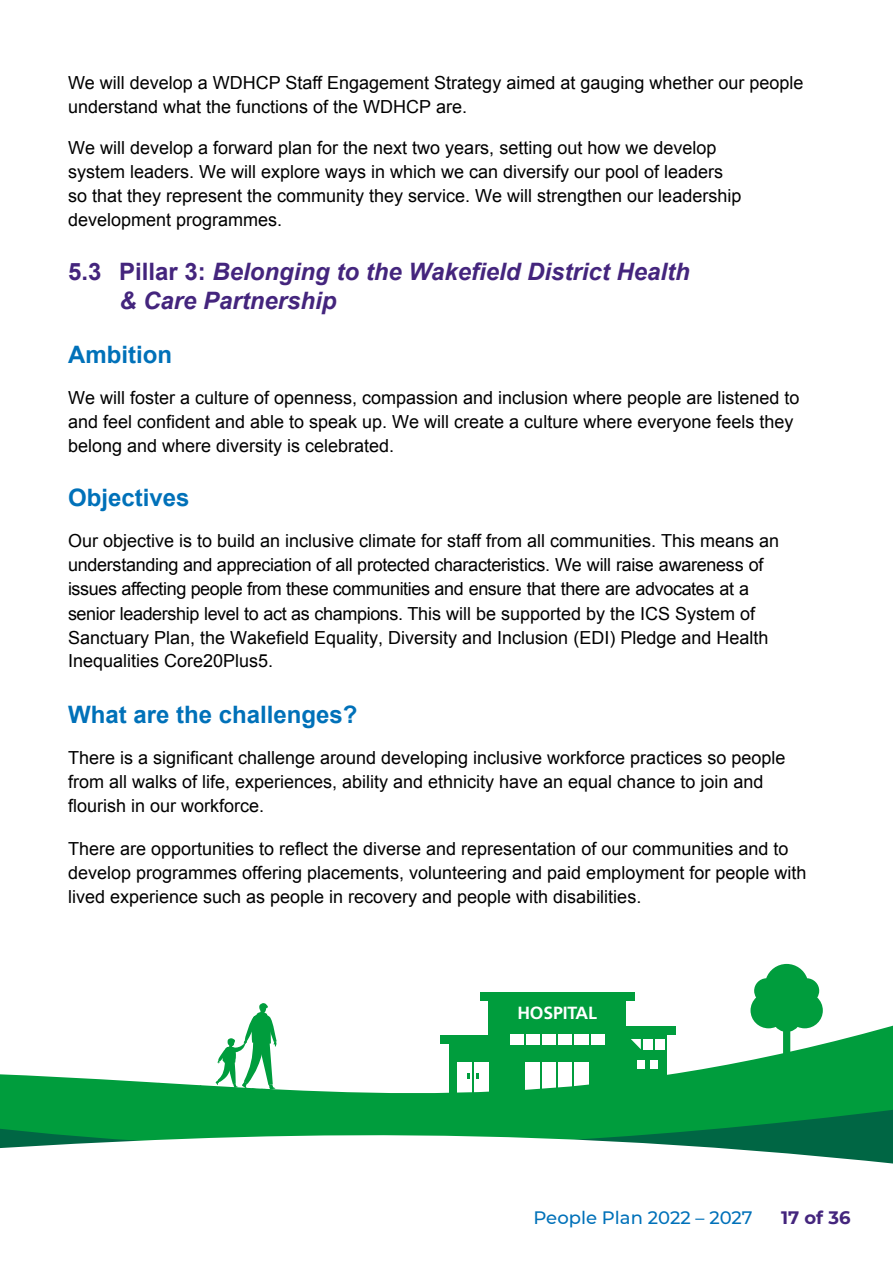
<style>
.page{position:relative;width:893px;height:1263px;background:#fff}
.page>*{position:absolute;margin:0;border:0;box-sizing:border-box;transform-origin:0 0}
.t1{font:italic 700 24px/28.5px "Arial";color:#44257d}
.t2{font:700 24px "Arial";color:#0071b9}
.t3{font:18px/24px "Arial";color:#000}
.t4{font:500 18px "Montserrat";color:#0071b9}
.t5{font:700 18px "Montserrat";color:#44257d}
.t6{font:700 17.55px "Frutiger LT Pro";letter-spacing:-.01em;color:#fff}
.s1{font-style:inherit}
.s2{font-style:normal}
</style>
<div class="page">
<div style="left:489px;top:999px;width:137px;height:107px;background:#009d3d"></div>
<div style="left:480px;top:992px;width:154px;height:9px;background:#009d3d"></div>
<svg style="left:0;top:1025px;width:893px;height:94px;fill:#009d3d"></svg>
<svg style="left:0;top:1119px;width:893px;height:45px"></svg>
<svg style="left:750px;top:964px;width:73px;height:100px"></svg>
<svg style="left:158px;top:1003px;width:119px;height:86px"></svg>
<p class="t3" style="left:68px;top:71px;width:737px">We will develop a WDHCP Staff Engagement Strategy aimed at gauging whether our people understand what the functions of the WDHCP are.</p>
<p class="t3" style="left:68px;top:136px;width:675px">We will develop a forward plan for the next <span class="s1">two</span> years, setting out how we develop system leaders. We will explore ways in which we can diversify our pool of leaders so that they represent the community they service. We will strengthen our leadership development programmes.</p>
<p class="t1" style="left:119px;top:259px;width:572px;text-indent:-51px"><span class="s2">5.3 Pillar 3:</span> Belonging to the Wakefield District Health &amp; Care Partnership</p>
<p class="t2" style="left:68px;top:339px;width:105px">Ambition</p>
<p class="t3" style="left:68px;top:386px;width:733px">We will foster a culture of openness, compassion and inclusion where people are listened to and feel confident and able to speak up. We will create a culture where everyone feels they belong and where diversity is celebrated.</p>
<p class="t2" style="left:68px;top:482px;width:123px">Objectives</p>
<p class="t3" style="left:68px;top:529px;width:713px">Our objective is to build an inclusive climate for staff from all communities. This means an understanding and appreciation of all protected characteristics. We will raise awareness of issues affecting people from these communities and ensure that there are advocates at a senior leadership level to act as champions. This will be supported by the ICS System of Sanctuary Plan, the Wakefield <span class="s1">Equality, Diversity and Inclusion</span> (EDI) Pledge and Health Inequalities Core20Plus5.</p>
<p class="t2" style="left:68px;top:698px;width:291px">What are the challenges?</p>
<p class="t3" style="left:68px;top:745px;width:719px">There is a significant challenge around developing inclusive workforce practices so people from all walks of life, experiences, ability and ethnicity have an equal chance to join and flourish in our workforce.</p>
<p class="t3" style="left:68px;top:837px;width:740px">There are opportunities to reflect the diverse and representation of our communities and to develop programmes offering placements, volunteering and paid employment for people with lived experience such as people in recovery and people with disabilities.</p>
<p class="t6" style="left:517px;top:1002px;width:81px">HOSPITAL</p>
<p class="t4" style="left:533px;top:1204px;width:221px">People Plan 2022 – 2027</p>
<p class="t5" style="left:781px;top:1204px;width:71px">17 of 36</p>
</div>
